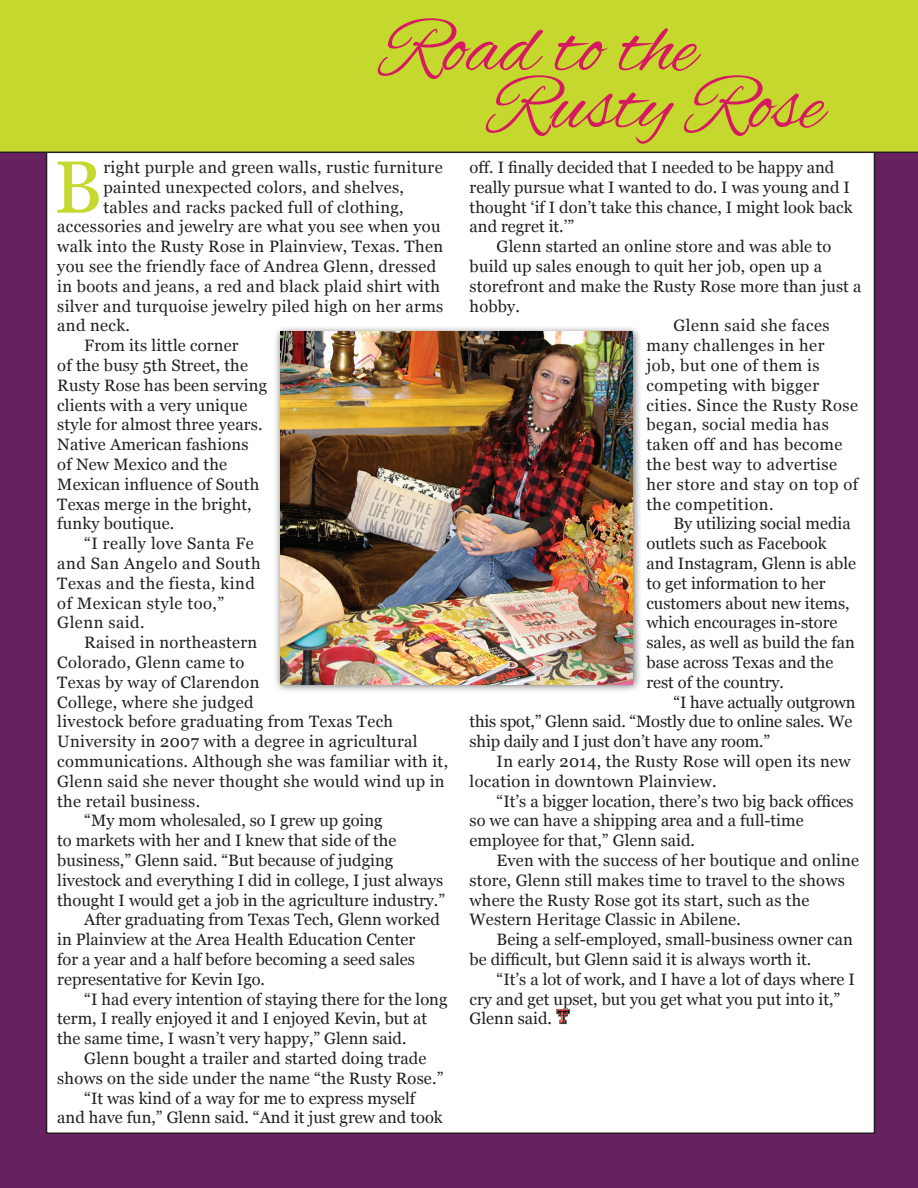
<style>
.page{position:relative;width:918px;height:1188px;background:#fff}
.page>*{position:absolute;margin:0;border:0;box-sizing:border-box;transform-origin:0 0}
.Headline_Chuck_5_Rom{font:82.5px "Alex Brush";color:#d71962}
.First_paragraph{font:73.65px "Georgia";color:#c4d82d}
.Body{font:16.5px/19.8px "Georgia";color:#231f20}
.Body-2{font:16.5px/19.8px "Georgia";letter-spacing:.02em;color:#231f20}
.First_paragraph-2{font:16.5px "Georgia";letter-spacing:.02em;color:#231f20}
.Body-3{font:16.5px/19.8px "Georgia";letter-spacing:.03em;color:#231f20}
</style>
<div class="page">
<div style="left:0;top:153px;width:918px;height:1035px;background:#672062"></div>
<div style="left:46px;top:151px;width:829px;height:983px;background:#fff;border:2px solid #231f20"></div>
<img style="left:556px;top:1009px;width:14px;height:15px">
<div style="left:0;top:0;width:918px;height:153px;background:#c4d82d"></div>
<div style="left:274px;top:325px;width:368px;height:368px;background:#231f20;opacity:.75"></div>
<img style="left:281px;top:332px;width:352px;height:352px">
<p class="Headline_Chuck_5_Rom" style="left:381px;top:2px;width:316px">Road to the</p>
<p class="Headline_Chuck_5_Rom" style="left:489px;top:59px;width:336px">Rusty Rose</p>
<p class="First_paragraph" style="left:54px;top:143px;width:50px">B</p>
<p class="First_paragraph-2" style="left:104px;top:157px;width:341px">right purple and green walls, rustic furniture</p>
<p class="First_paragraph-2" style="left:104px;top:177px;width:302px">painted unexpected colors, and shelves,</p>
<p class="First_paragraph-2" style="left:104px;top:197px;width:302px">tables and racks packed full of clothing,</p>
<p class="First_paragraph-2" style="left:57px;top:217px;width:385px">accessories and jewelry are what you see when you</p>
<p class="First_paragraph-2" style="left:57px;top:237px;width:387px">walk into the Rusty Rose in Plainview, Texas. Then</p>
<p class="First_paragraph-2" style="left:57px;top:256px;width:381px">you see the friendly face of Andrea Glenn, dressed</p>
<p class="First_paragraph-2" style="left:57px;top:276px;width:384px">in boots and jeans, a red and black plaid shirt with</p>
<p class="First_paragraph-2" style="left:57px;top:296px;width:388px">silver and turquoise jewelry piled high on her arms</p>
<p class="First_paragraph-2" style="left:57px;top:316px;width:74px">and neck.</p>
<p class="Body" style="left:57px;top:336px;width:212px;text-indent:27px">From its little corner<br>of the busy 5th Street, the<br>Rusty Rose has been serving clients with a very unique style for almost three years.<br>Native American fashions<br>of New Mexico and the<br>Mexican influence of South<br>Texas merge in the bright, funky boutique.</p>
<p class="Body-3" style="left:57px;top:534px;width:205px;text-indent:27px">“I really love Santa Fe and San Angelo and South<br>Texas and the fiesta, kind of Mexican style too,”<br>Glenn said.</p>
<p class="Body-2" style="left:57px;top:633px;width:392px;text-indent:27px">Raised in northeastern<br>Colorado, Glenn came to<br>Texas by way of Clarendon<br>College, where she judged<br>livestock before graduating from Texas Tech University in 2007 with a degree in agricultural communications. Although she was familiar with it, Glenn said she never thought she would wind up in the retail business.</p>
<p class="Body" style="left:57px;top:811px;width:389px;text-indent:27px">“My mom wholesaled, so I grew up going<br>to markets with her and I knew that side of the business,” Glenn said. “But because of judging livestock and everything I did in college, I just always thought I would get a job in the agriculture industry.”</p>
<p class="Body" style="left:57px;top:910px;width:384px;text-indent:27px">After graduating from Texas Tech, Glenn worked in Plainview at the Area Health Education Center for a year and a half before becoming a seed sales representative for Kevin Igo.</p>
<p class="Body" style="left:57px;top:989px;width:392px;text-indent:27px">“I had every intention of staying there for the long term, I really enjoyed it and I enjoyed Kevin, but at the same time, I wasn’t very happy,” Glenn said.</p>
<p class="Body" style="left:57px;top:1049px;width:388px;text-indent:27px">Glenn bought a trailer and started doing trade shows on the side under the name “the Rusty Rose.”</p>
<p class="Body" style="left:57px;top:1088px;width:387px;text-align:center">“It was kind of a way for me to express myself<br>and have fun,” Glenn said. “And it just grew and took</p>
<p class="Body" style="left:470px;top:158px;width:384px">off. I finally decided that I needed to be happy and really pursue what I wanted to do. I was young and I thought ‘if I don’t take this chance, I might look back and regret it.’”</p>
<p class="Body" style="left:470px;top:237px;width:393px;text-indent:27px">Glenn started an online store and was able to build up sales enough to quit her job, open up a storefront and make the Rusty Rose more than just a hobby.</p>
<p class="Body-3" style="left:646px;top:316px;width:213px;text-indent:27px">Glenn said she faces many challenges in her<br>job, but one of them is competing with bigger cities. Since the Rusty Rose began, social media has taken off and has become the best way to advertise her store and stay on top of the competition.</p>
<p class="Body" style="left:646px;top:514px;width:211px;text-indent:27px">By utilizing social media outlets such as Facebook and Instagram, Glenn is able to get information to her customers about new items, which encourages in-store sales, as well as build the fan base across Texas and the rest of the country.</p>
<p class="Body" style="left:470px;top:692px;width:387px;text-indent:204px">“I have actually outgrown this spot,” Glenn said. “Mostly due to online sales. We ship daily and I just don’t have any room.”</p>
<p class="Body-2" style="left:470px;top:752px;width:383px;text-indent:27px">In early 2014, the Rusty Rose will open its new location in downtown Plainview.</p>
<p class="Body" style="left:470px;top:791px;width:385px;text-indent:27px">“It’s a bigger location, there’s two big back offices so we can have a shipping area and a full-time employee for that,” Glenn said.</p>
<p class="Body" style="left:470px;top:851px;width:391px;text-indent:27px">Even with the success of her boutique and online store, Glenn still makes time to travel to the shows where the Rusty Rose got its start, such as the Western Heritage Classic in Abilene.</p>
<p class="Body" style="left:470px;top:930px;width:385px;text-indent:27px">Being a self-employed, small-business owner can be difficult, but Glenn said it is always worth it.</p>
<p class="Body" style="left:470px;top:970px;width:387px;text-indent:27px">“It’s a lot of work, and I have a lot of days where I cry and get upset, but you get what you put into it,”<br>Glenn said.</p>
</div>
